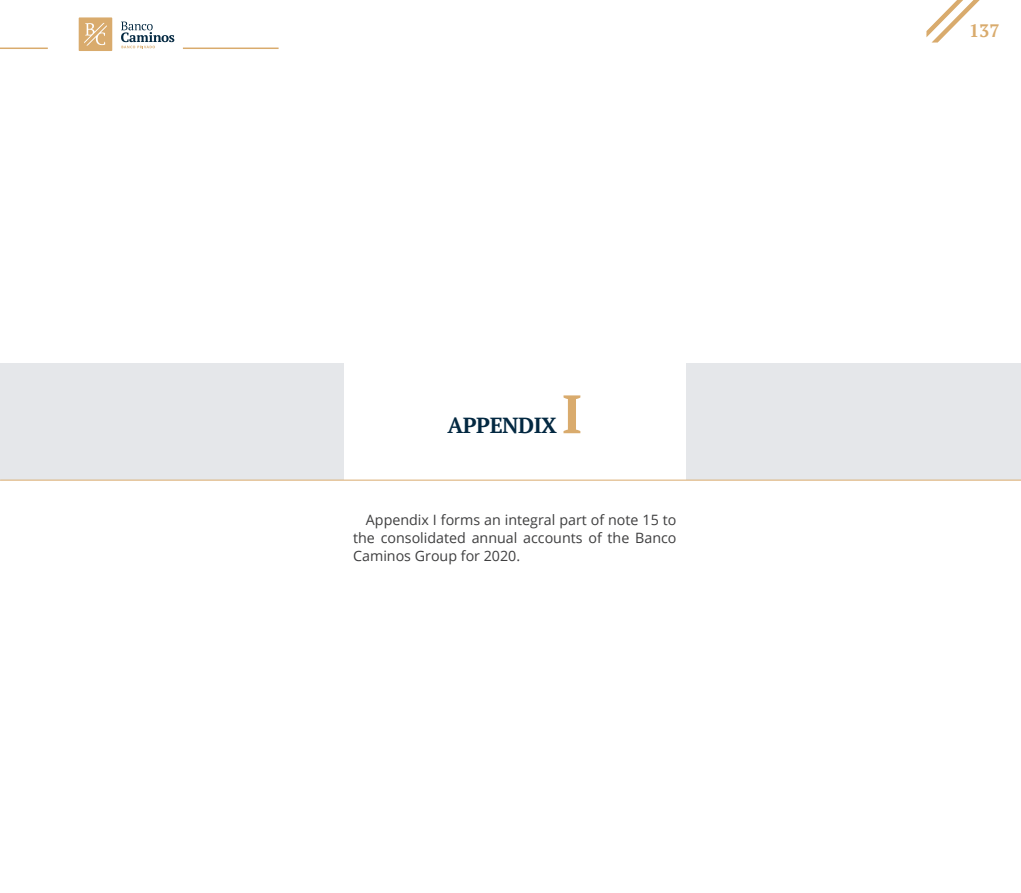
<style>
.page{position:relative;width:1021px;height:893px;background:#fff}
.page>*{position:absolute;margin:0;border:0;box-sizing:border-box;transform-origin:0 0}
.t1{font:700 54px "PT Serif";color:#d9ab6d}
.t2{font:700 21.75px "PT Serif";letter-spacing:-.025em;color:#032841}
.t3{font:700 18px "PT Serif";color:#d9ab6d}
.t4{font:14.25px/18px "Open Sans";color:#3e3e3f;text-align:justify}
</style>
<div class="page">
<svg style="left:926px;top:0;width:54px;height:43px"></svg>
<hr style="left:183px;top:48px;width:95px;height:1px;background:#d9ab6d">
<hr style="left:0;top:48px;width:48px;height:1px;background:#d9ab6d">
<div style="left:79px;top:17px;width:33px;height:34px;background:#d9ab6d"></div>
<svg style="left:84px;top:23px;width:23px;height:23px"></svg>
<svg style="left:121px;top:22px;width:53px;height:26px"></svg>
<div style="left:0;top:364px;width:343px;height:116px;background:#e5e7ea"></div>
<div style="left:686px;top:364px;width:334px;height:116px;background:#e5e7ea"></div>
<hr style="left:0;top:480px;width:1020px;height:1px;background:#d9ab6d">
<h1 class="t1" style="left:562px;top:379px;width:22px">I</h1>
<h2 class="t2" style="left:447px;top:411px;width:111px">APPENDIX</h2>
<p class="t4" style="left:353px;top:511px;width:325px;text-indent:13px">Appendix I forms an integral part of note 15 to the consolidated annual accounts of the Banco Caminos Group for 2020.</p>
<p class="t3" style="left:969px;top:18px;width:32px">137</p>
</div>
